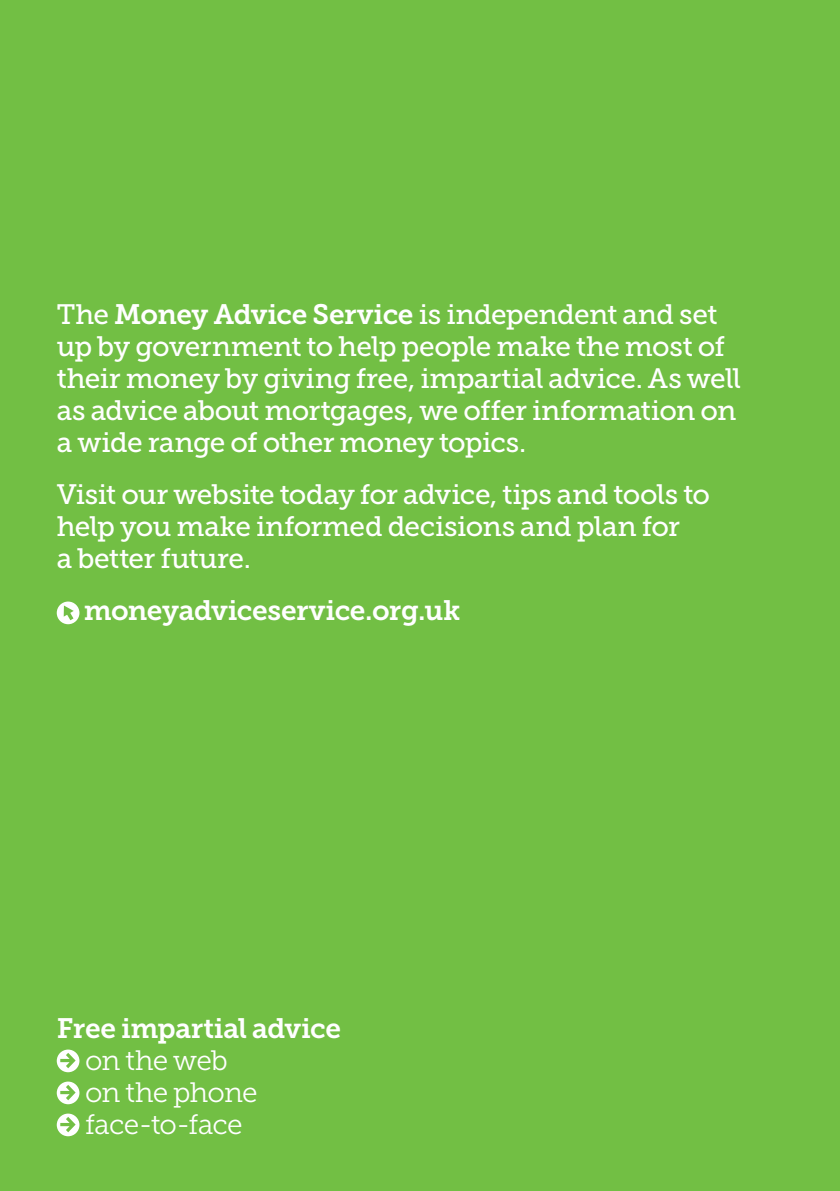
<style>
.page{position:relative;width:840px;height:1191px;background:#fff}
.page>*{position:absolute;margin:0;border:0;box-sizing:border-box;transform-origin:0 0}
.Inside_Cover_Intro_c{font:28px/32px "Museo Slab 500";letter-spacing:-.02em;color:#fff}
.Inside_Cover_Intro_c-2{font:28px/32px "Museo Slab 300";letter-spacing:-.03em;color:#fff}
.Inside_Cover_Intro_c-3{font:28px "Museo Slab 700";letter-spacing:-.015em;color:#fff}
.s1{font-family:"Museo Slab 700"}
</style>
<div class="page">
<div style="left:0;top:0;width:839px;height:1191px;background:#72bf44"></div>
<div style="left:57px;top:601px;width:22px;height:23px;background:#fff;border-radius:50%"></div>
<svg style="left:64px;top:605px;width:10px;height:15px"></svg>
<div style="left:57px;top:1049px;width:22px;height:23px;background:#fff;border-radius:50%"></div>
<svg style="left:60px;top:1052px;width:16px;height:16px"></svg>
<div style="left:57px;top:1081px;width:22px;height:23px;background:#fff;border-radius:50%"></div>
<svg style="left:60px;top:1084px;width:16px;height:16px"></svg>
<div style="left:57px;top:1113px;width:22px;height:23px;background:#fff;border-radius:50%"></div>
<svg style="left:60px;top:1116px;width:16px;height:16px"></svg>
<p class="Inside_Cover_Intro_c" style="left:57px;top:299px;width:685px">The <span class="s1">Money Advice Service</span> is independent and set up by government to help people make the most of their money by giving free, impartial advice. As well as advice about mortgages, we offer information on a wide range of other money topics.</p>
<p class="Inside_Cover_Intro_c" style="left:57px;top:479px;width:654px">Visit our website today for advice, tips and tools to help you make informed decisions and plan for<br>a better future.</p>
<p class="Inside_Cover_Intro_c-3" style="left:84px;top:594px;width:378px">moneyadviceservice.org.uk</p>
<p class="Inside_Cover_Intro_c-2" style="left:85px;top:1012px;width:257px;text-indent:-28px"><span class="s1">Free impartial advice </span>on the web<br>on the phone face-to-face</p>
</div>
